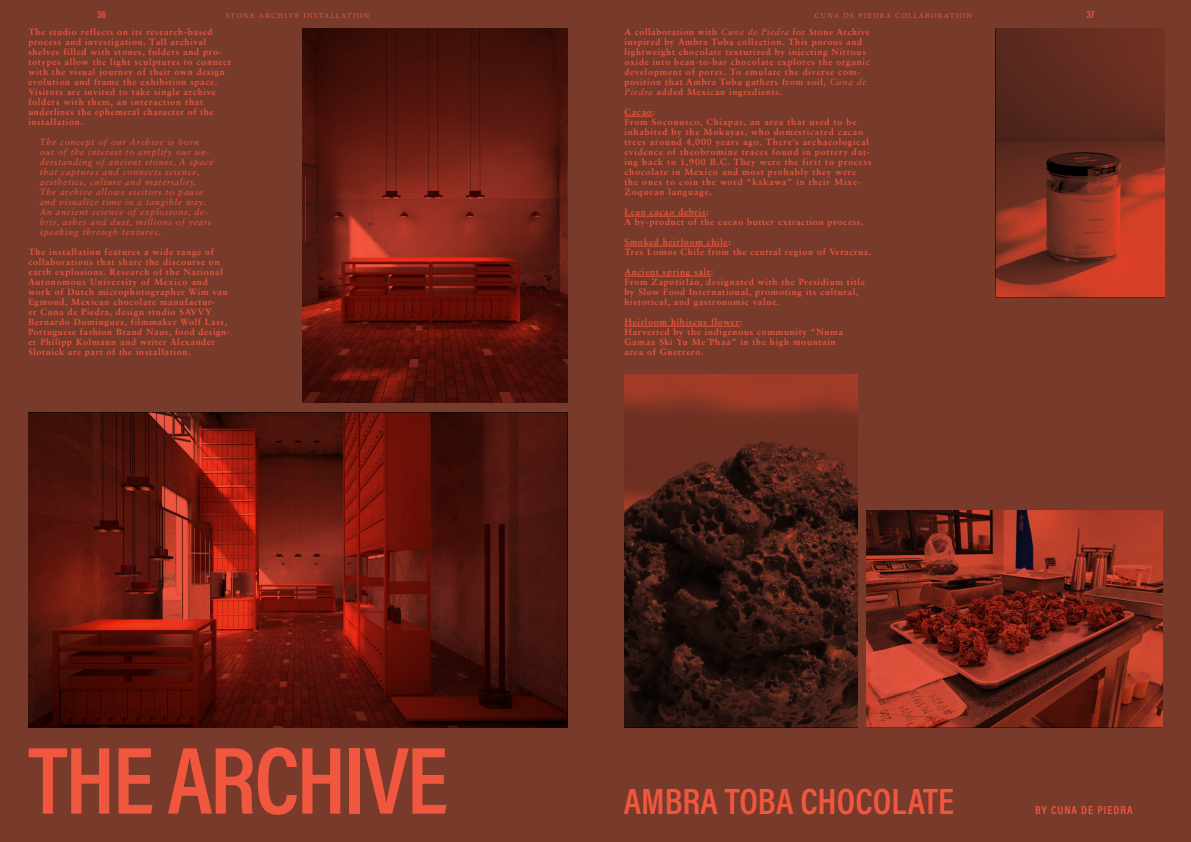
<style>
.page{position:relative;width:1191px;height:842px;background:#783b2b}
.page>*{position:absolute;margin:0;border:0;box-sizing:border-box;transform-origin:0 0}
._1__Title{font:96.4px "Acumin Variable Concept";letter-spacing:-.025em;color:#f1563f}
.t1{font:37px "Acumin Variable Concept";color:#f1563f}
._2__Subtitle_Acumin{font:11.7px "Acumin Variable Concept";letter-spacing:.085em;color:#f1563f}
.t2{font:10px "Acumin Variable Concept";color:#f1563f}
.t3{font:700 9px/10px "Sabon LT Std";letter-spacing:.08em;color:#f1563f}
.t4{font:italic 9px/10px "Sabon LT Std";letter-spacing:.08em;color:#f1563f}
._5__Chapter_section{font:7.5px "Minion Pro";letter-spacing:.17em;color:#f1563f}
.s1{font-weight:400;font-style:italic}
</style>
<div class="page">
<img style="left:28px;top:413px;width:539px;height:314px">
<img style="left:302px;top:28px;width:265px;height:375px">
<img style="left:866px;top:510px;width:296px;height:217px">
<img style="left:624px;top:374px;width:233px;height:353px">
<svg style="left:624px;top:116px;width:28px;height:1px"></svg>
<hr style="left:624px;top:216px;width:82px;height:1px;background:#f1563f">
<hr style="left:624px;top:246px;width:104px;height:1px;background:#f1563f">
<hr style="left:624px;top:276px;width:86px;height:1px;background:#f1563f">
<hr style="left:624px;top:326px;width:116px;height:1px;background:#f1563f">
<img style="left:995px;top:28px;width:169px;height:269px">
<p class="t2" style="left:97px;top:7px;width:10px">36</p>
<p class="t2" style="left:1086px;top:7px;width:10px">37</p>
<p class="_5__Chapter_section" style="left:226px;top:10px;width:145px">STONE ARCHIVE INSTALLATION</p>
<p class="_5__Chapter_section" style="left:814px;top:10px;width:159px">CUNA DE PIEDRA COLLABORATION</p>
<p class="t3" style="left:28px;top:27px;width:204px">The studio reflects on its research-based process and investigation. Tall archival shelves filled with stones, folders and pro&shy;totypes allow the light sculptures to connect with the visual journey of their own design evolution and frame the exhibition space.<br>Visitors are invited to take single archive folders with them, an interaction that underlines the ephemeral character of the installation.</p>
<p class="t4" style="left:40px;top:137px;width:175px">The concept of our Archive is born out of the interest to amplify our un&shy;derstanding of ancient stones. A space that captures and connects science, aesthetics, culture and materiality.<br>The archive allows visitors to pause and visualize time in a tangible way.<br>An ancient science of explosions, de&shy;bris, ashes and dust, millions of years speaking through textures.</p>
<p class="t3" style="left:28px;top:247px;width:203px">The installation features a wide range of collaborations that share the discourse on earth explosions. Research of the National Autonomous University of Mexico and work of Dutch microphotographer Wim van Egmond, Mexican chocolate manufactur-<br>er Cuna de Piedra, design studio SAVVY Bernardo Dominguez, filmmaker Wolf Lass, Portuguese fashion Brand Naus, food design&shy;er Philipp Kolmann and writer Alexander Slotnick are part of the installation.</p>
<p class="t3" style="left:624px;top:27px;width:247px">A collaboration with <span class="s1">Cuna de Piedra</span> for Stone Archive inspired by Ambra Toba collection. This porous and lightweight chocolate texturized by injecting Nitrous oxide into bean-to-bar chocolate explores the organic development of pores. To emulate the diverse com&shy;position that Ambra Toba gathers from soil, <span class="s1">Cuna de Piedra</span> added Mexican ingredients.</p>
<p class="t3" style="left:624px;top:107px;width:32px">Cacao:</p>
<p class="t3" style="left:624px;top:117px;width:249px">From Soconusco, Chiapas, an area that used to be inhabited by the Mokayas, who domesticated cacao trees around 4,000 years ago. There’s archaeological evidence of theobromine traces found in pottery dat&shy;ing back to 1,900 B.C. They were the first to process chocolate in Mexico and most probably they were the ones to coin the word “kakawa” in their Mixe-Zoquean language.</p>
<p class="t3" style="left:624px;top:207px;width:86px">Lean cacao debris:</p>
<p class="t3" style="left:624px;top:217px;width:241px">A by-product of the cacao butter extraction process.</p>
<p class="t3" style="left:624px;top:237px;width:108px">Smoked heirloom chile:</p>
<p class="t3" style="left:624px;top:247px;width:248px">Tres Lomos Chile from the central region of Veracruz.</p>
<p class="t3" style="left:624px;top:267px;width:90px">Ancient spring salt:</p>
<p class="t3" style="left:624px;top:277px;width:242px">From Zapotitlán, designated with the Presidium title by Slow Food International, promoting its cultural, historical, and gastronomic value.</p>
<p class="t3" style="left:624px;top:317px;width:119px">Heirloom hibiscus flower:</p>
<p class="t3" style="left:624px;top:327px;width:220px">Harvested by the indigenous community “Numa<br>Gamaa Ski Yu Me’Phaa” in the high mountain area of Guerrero.</p>
<p class="_1__Title" style="left:28px;top:714px;width:421px">THE ARCHIVE</p>
<p class="t1" style="left:624px;top:775px;width:332px">AMBRA TOBA CHOCOLATE</p>
<p class="_2__Subtitle_Acumin" style="left:1035px;top:801px;width:99px">BY CUNA DE PIEDRA</p>
</div>
